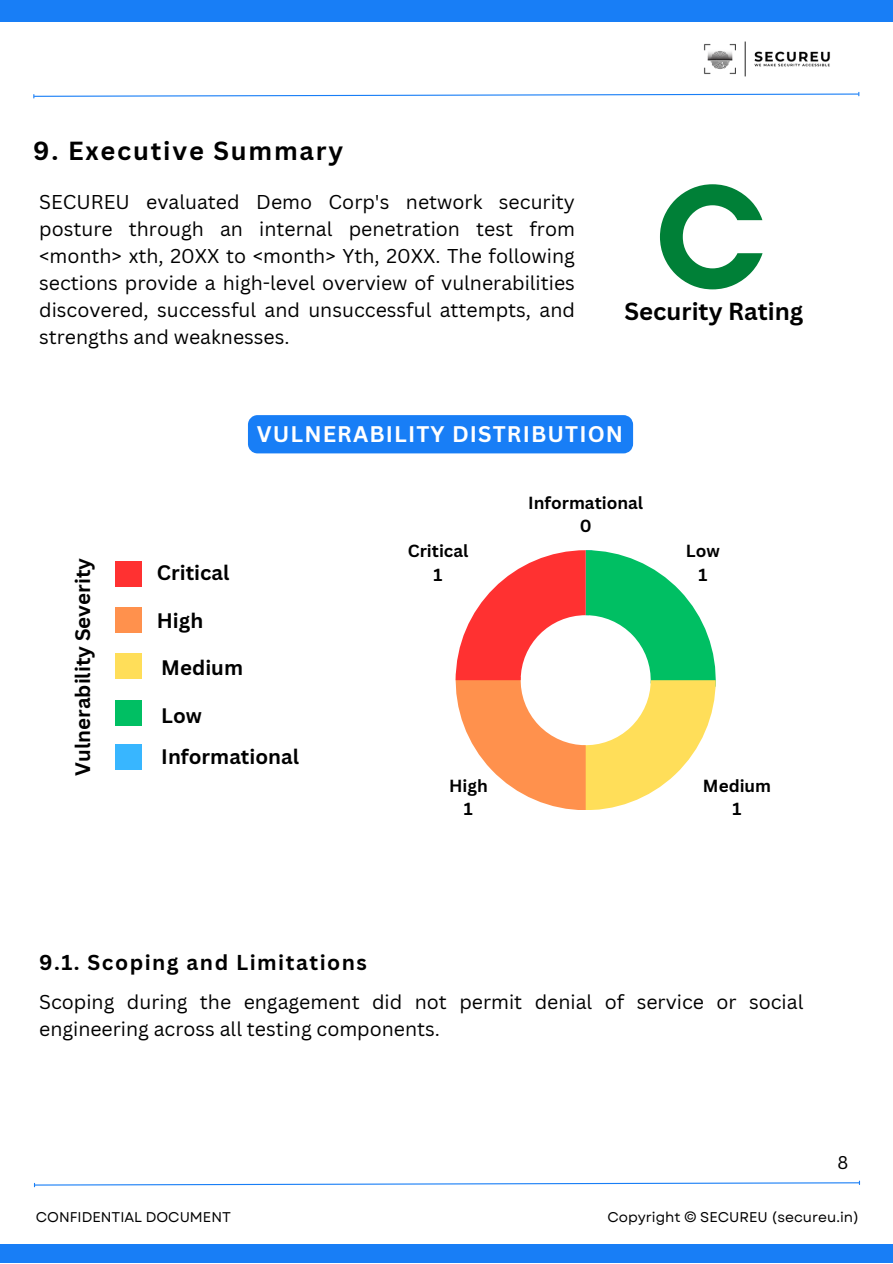
<style>
.page{position:relative;width:893px;height:1264px;background:#fff}
.page>*{position:absolute;margin:0;border:0;box-sizing:border-box;transform-origin:0 0}
.t1{font:700 150.15px "Glacial Indifference";color:#008037}
.t2{font:700 25.5px "Canva Sans";letter-spacing:.07em;color:#000}
.t3{font:700 24px "Canva Sans";color:#000}
.t4{font:700 22.05px "Canva Sans";letter-spacing:.05em;color:#fff}
.t5{font:700 21px "Canva Sans";letter-spacing:.07em;color:#000}
.t6{font:700 20.4px "Canva Sans";color:#000}
.t7{font:19.5px/27px "Canva Sans";color:#000}
.t8{font:18px "Canva Sans";color:#000}
.t9{font:700 17.1px "Canva Sans";color:#000}
.t10{font:14.1px "Garet";color:#000}
</style>
<div class="page">
<div style="left:0;top:0;width:892px;height:22px;background:#187ef6"></div>
<div style="left:0;top:1243px;width:892px;height:19px;background:#187ef6"></div>
<img style="left:704px;top:41px;width:126px;height:36px">
<svg style="left:33px;top:92px;width:826px;height:6px"></svg>
<svg style="left:34px;top:1181px;width:826px;height:5px"></svg>
<div style="left:248px;top:415px;width:385px;height:38px;background:#187ef6"></div>
<div style="left:115px;top:561px;width:26px;height:25px;background:#ff3131"></div>
<div style="left:115px;top:607px;width:26px;height:25px;background:#ff914d"></div>
<div style="left:115px;top:654px;width:26px;height:25px;background:#ffde59"></div>
<div style="left:115px;top:700px;width:26px;height:25px;background:#00bf63"></div>
<div style="left:115px;top:744px;width:26px;height:25px;background:#38b6ff"></div>
<svg style="left:455px;top:550px;width:260px;height:260px"></svg>
<p class="t2" style="left:33px;top:133px;width:311px">9. Executive Summary</p>
<p class="t7" style="left:39px;top:188px;width:537px;text-align:justify">SECUREU evaluated Demo Corp's network security posture through an internal penetration test from &lt;month&gt; xth, 20XX to &lt;month&gt; Yth, 20XX. The following sections provide a high-level overview of vulnerabilities discovered, successful and unsuccessful attempts, and strengths and weaknesses.</p>
<p class="t1" style="left:654px;top:145px;width:113px">C</p>
<p class="t3" style="left:624px;top:295px;width:180px">Security Rating</p>
<p class="t4" style="left:257px;top:418px;width:368px">VULNERABILITY DISTRIBUTION</p>
<p class="t6" style="left:68px;top:775px;width:219px;rotate:-90deg">Vulnerability Severity</p>
<p class="t6" style="left:157px;top:558px;width:74px">Critical</p>
<p class="t6" style="left:157px;top:606px;width:48px">High</p>
<p class="t6" style="left:161px;top:653px;width:83px">Medium</p>
<p class="t6" style="left:161px;top:701px;width:42px">Low</p>
<p class="t6" style="left:161px;top:741px;width:139px">Informational</p>
<p class="t9" style="left:408px;top:539px;width:62px">Critical</p>
<p class="t9" style="left:433px;top:562px;width:10px">1</p>
<p class="t9" style="left:528px;top:490px;width:116px">Informational</p>
<p class="t9" style="left:579px;top:514px;width:13px">0</p>
<p class="t9" style="left:686px;top:539px;width:35px">Low</p>
<p class="t9" style="left:698px;top:562px;width:10px">1</p>
<p class="t9" style="left:449px;top:773px;width:40px">High</p>
<p class="t9" style="left:464px;top:797px;width:10px">1</p>
<p class="t9" style="left:703px;top:773px;width:70px">Medium</p>
<p class="t9" style="left:732px;top:797px;width:10px">1</p>
<p class="t5" style="left:39px;top:947px;width:329px">9.1. Scoping and Limitations</p>
<p class="t7" style="left:39px;top:987px;width:765px">Scoping during the engagement did not permit denial of service or social engineering across all testing components.</p>
<p class="t8" style="left:837px;top:1149px;width:12px">8</p>
<p class="t10" style="left:36px;top:1207px;width:197px">CONFIDENTIAL DOCUMENT</p>
<p class="t10" style="left:607px;top:1207px;width:253px">Copyright © SECUREU (secureu.in)</p>
</div>
